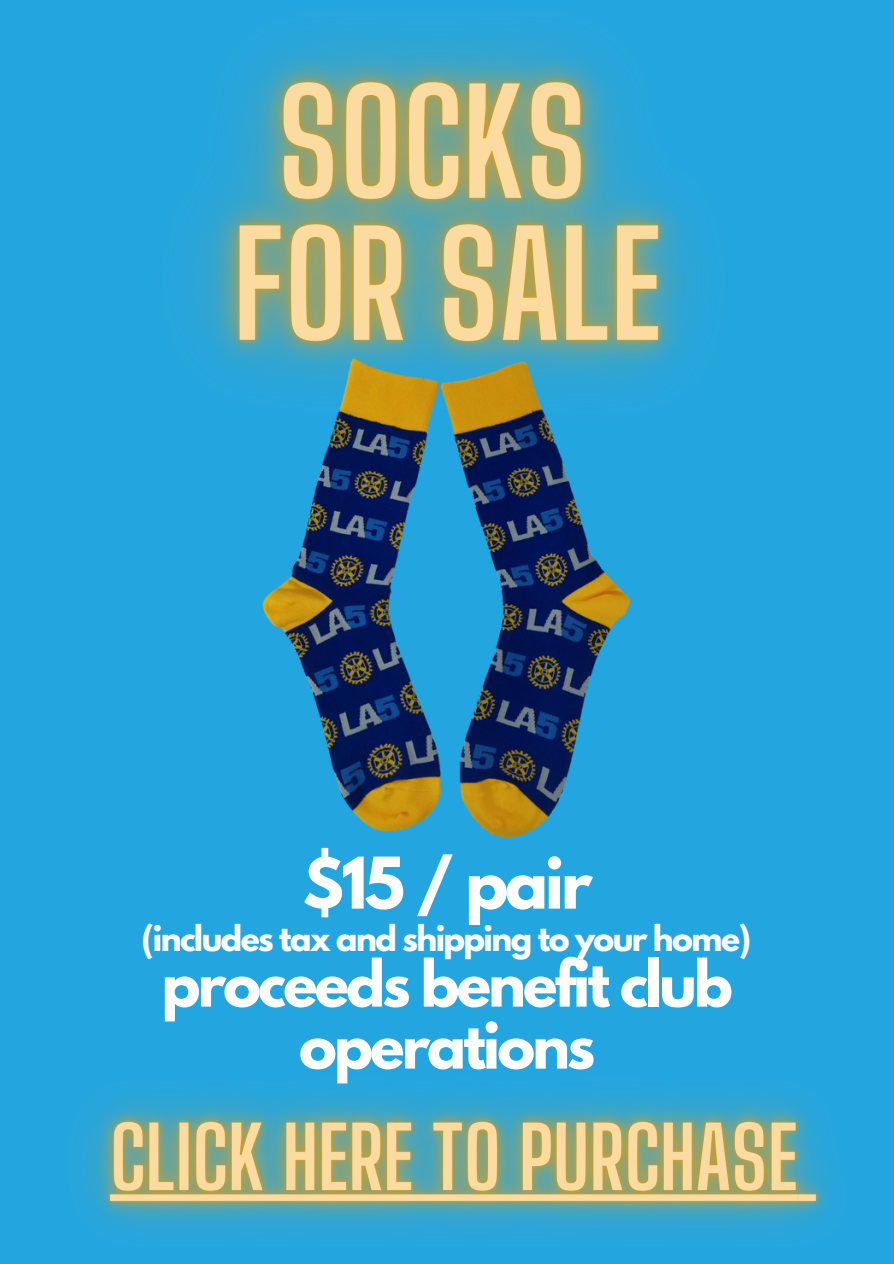
<style>
.page{position:relative;width:894px;height:1264px;background:#fff}
.page>*{position:absolute;margin:0;border:0;box-sizing:border-box;transform-origin:0 0}
.t1{font:700 63px "League Spartan";letter-spacing:-.05em;color:#fff}
.t2{font:700 57px/61.9px "League Spartan";letter-spacing:-.05em;color:#fff;text-align:center}
.t3{font:700 31.5px "League Spartan";letter-spacing:-.05em;color:#fff}
</style>
<div class="page">
<div style="left:0;top:0;width:893px;height:1263px;background:#23a6e0"></div>
<img style="left:197px;top:41px;width:493px;height:279px">
<img style="left:205px;top:320px;width:481px;height:518px">
<img style="left:88px;top:1097px;width:740px;height:132px">
<h1 class="t1" style="left:302px;top:851px;width:291px">$15 / pair</h1>
<p class="t3" style="left:142px;top:923px;width:611px">(includes tax and shipping to your home)</p>
<h2 class="t2" style="left:161px;top:959px;width:572px">proceeds benefit club operations</h2>
</div>
